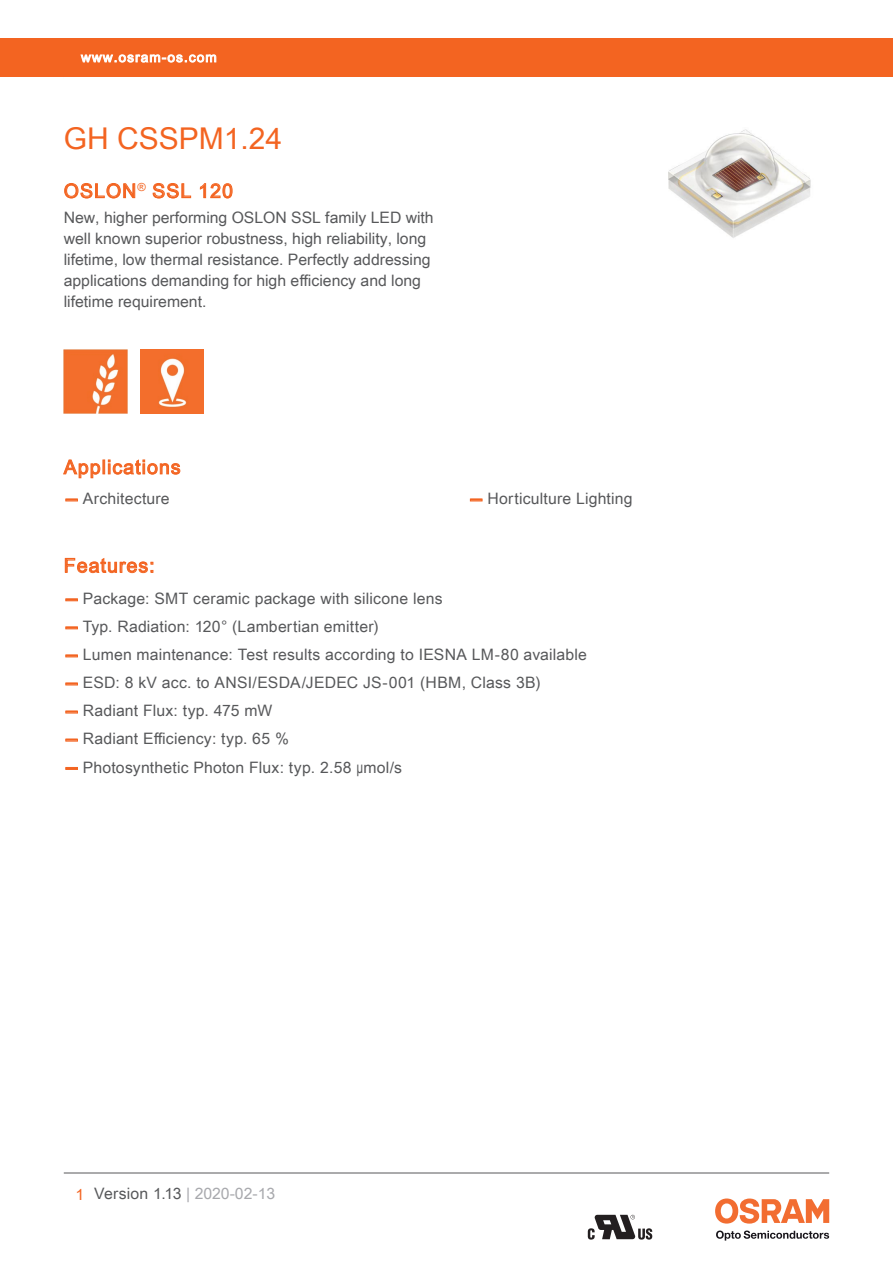
<style>
.page{position:relative;width:893px;height:1263px;background:#fff}
.page>*{position:absolute;margin:0;border:0;box-sizing:border-box;transform-origin:0 0}
.t1{font:30px "Arial Unicode MS";color:#f36421}
.t2{font:19.5px "Arial Unicode MS";letter-spacing:.055em;color:#f36421}
.t3{font:15.75px/21px "Arial Unicode MS";letter-spacing:.005em;color:#57585a}
.t4{font:13.5px "Arial Unicode MS";letter-spacing:.085em;color:#fff}
.s1{font-family:"Helvetica Neue LT Pro";font-weight:700;color:#f36421}
.s2{font-family:"Arial"}
.s3{color:#f36421}
.s4{color:#a8a9ad}
</style>
<div class="page">
<hr style="left:64px;top:1173px;width:765px;height:1px;background:#57585a">
<svg style="left:716px;top:1230px;width:113px;height:10px"></svg>
<svg style="left:715px;top:1198px;width:114px;height:25px"></svg>
<div style="left:0;top:38px;width:893px;height:39px;background:#f36421"></div>
<svg style="left:80px;top:54px;width:137px;height:9px"></svg>
<svg style="left:588px;top:1215px;width:64px;height:24px"></svg>
<svg style="left:63px;top:459px;width:118px;height:20px"></svg>
<img style="left:668px;top:129px;width:143px;height:109px">
<svg style="left:64px;top:183px;width:72px;height:16px"></svg>
<svg style="left:152px;top:183px;width:39px;height:16px"></svg>
<svg style="left:200px;top:183px;width:33px;height:16px"></svg>
<img style="left:64px;top:350px;width:63px;height:63px">
<img style="left:140px;top:350px;width:64px;height:63px">
<svg style="left:66px;top:499px;width:11px;height:2px"></svg>
<svg style="left:470px;top:499px;width:12px;height:2px"></svg>
<svg style="left:65px;top:557px;width:88px;height:17px"></svg>
<svg style="left:66px;top:599px;width:11px;height:2px"></svg>
<svg style="left:66px;top:627px;width:11px;height:2px"></svg>
<svg style="left:66px;top:655px;width:11px;height:2px"></svg>
<svg style="left:66px;top:683px;width:11px;height:2px"></svg>
<svg style="left:66px;top:711px;width:11px;height:2px"></svg>
<svg style="left:66px;top:739px;width:11px;height:2px"></svg>
<svg style="left:66px;top:767px;width:11px;height:2px"></svg>
<p class="t4" style="left:81px;top:47px;width:137px">www.osram-os.com</p>
<h1 class="t1" style="left:64px;top:117px;width:220px">GH CSSPM1.24</h1>
<p class="t2" style="left:64px;top:177px;width:171px">OSLON<sup>®</sup> SSL 120</p>
<p class="t3" style="left:64px;top:207px;width:371px">New, higher performing OSLON SSL family LED with well known superior robustness, high reliability, long lifetime, low thermal resistance. Perfectly addressing applications demanding for high efficiency and long lifetime requirement.</p>
<p class="t2" style="left:64px;top:453px;width:118px">Applications</p>
<p class="t3" style="left:64px;top:488px;width:107px"><span class="s1">—</span> Architecture</p>
<p class="t3" style="left:468px;top:488px;width:166px"><span class="s1">—</span> Horticulture Lighting</p>
<p class="t2" style="left:64px;top:551px;width:92px">Features:</p>
<p class="t3" style="left:64px;top:588px;width:380px"><span class="s1">—</span> Package: SMT ceramic package with silicone lens</p>
<p class="t3" style="left:64px;top:616px;width:317px"><span class="s1">—</span> Typ. Radiation: 120° (Lambertian emitter)</p>
<p class="t3" style="left:64px;top:644px;width:525px"><span class="s1">—</span> Lumen maintenance: Test results according to IESNA LM-80 available</p>
<p class="t3" style="left:64px;top:672px;width:478px"><span class="s1">—</span> ESD: 8 kV acc. to ANSI/ESDA/JEDEC JS-001 (HBM, Class 3B)</p>
<p class="t3" style="left:64px;top:700px;width:210px"><span class="s1">—</span> Radiant Flux: typ. 475 mW</p>
<p class="t3" style="left:64px;top:728px;width:227px"><span class="s1">—</span> Radiant Efficiency: typ. 65 %</p>
<p class="t3" style="left:64px;top:756px;width:340px"><span class="s1">—</span> Photosynthetic Photon Flux: typ. 2.58 <span class="s2">μ</span>mol/s</p>
<p class="t3" style="left:76px;top:1183px;width:201px"><span class="s3">1</span> Version 1.13 <span class="s4">| 2020-02-13</span></p>
</div>
